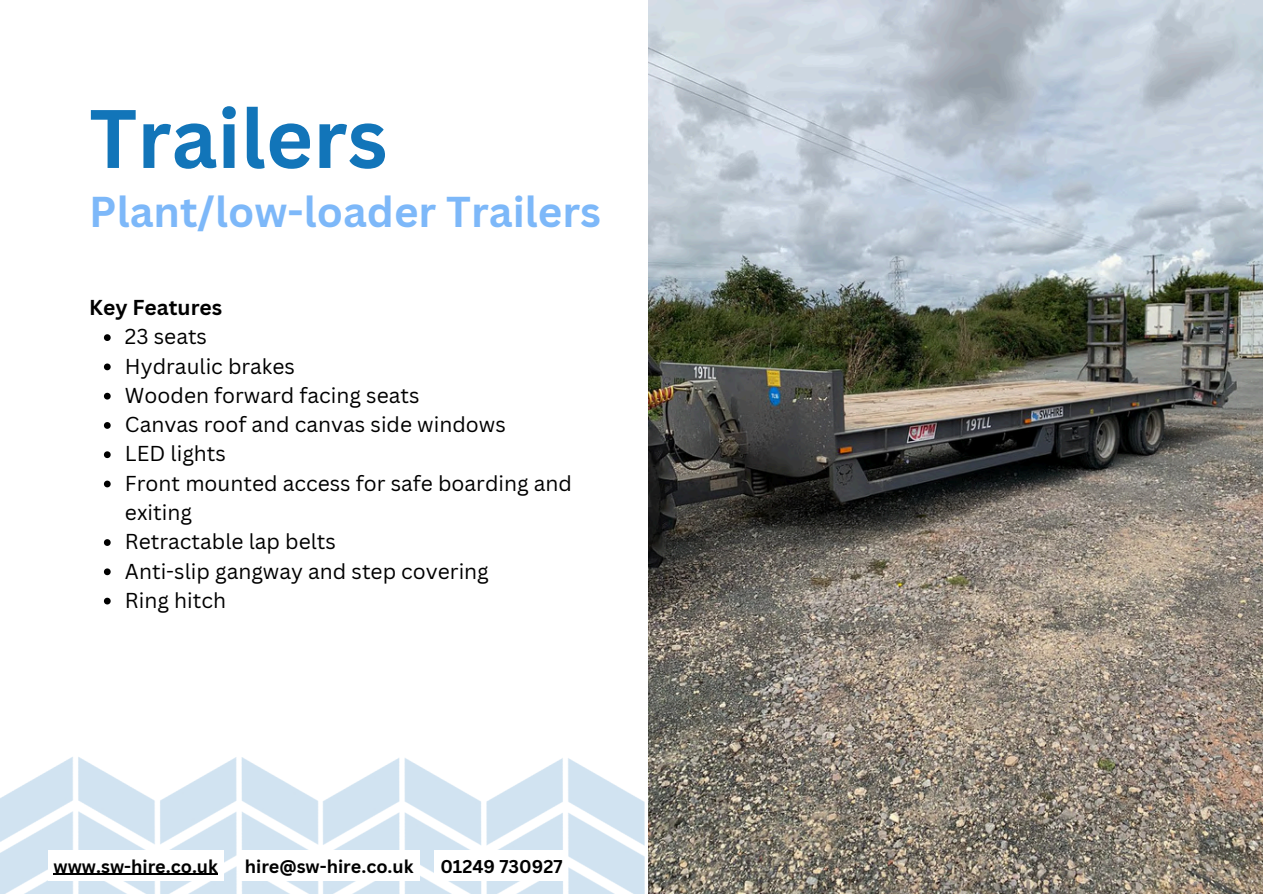
<style>
.page{position:relative;width:1263px;height:894px;background:#fff}
.page>*{position:absolute;margin:0;border:0;box-sizing:border-box;transform-origin:0 0}
.t1{font:700 81px "Canva Sans";color:#1275b9}
.t2{font:700 42px "Canva Sans";color:#7db8f9}
.t3{font:21px/29.2px "Canva Sans";color:#000}
.t4{font:700 21px "Canva Sans";color:#000}
.t5{font:700 18px "Canva Sans";color:#000}
</style>
<div class="page">
<img style="left:0;top:757px;width:645px;height:136px">
<img style="left:649px;top:0;width:614px;height:893px">
<svg style="left:104px;top:334px;width:7px;height:7px"></svg>
<svg style="left:104px;top:363px;width:7px;height:7px"></svg>
<svg style="left:104px;top:392px;width:7px;height:7px"></svg>
<svg style="left:104px;top:422px;width:7px;height:6px"></svg>
<svg style="left:104px;top:451px;width:7px;height:7px"></svg>
<svg style="left:104px;top:480px;width:7px;height:7px"></svg>
<svg style="left:104px;top:539px;width:7px;height:6px"></svg>
<svg style="left:104px;top:568px;width:7px;height:7px"></svg>
<svg style="left:104px;top:597px;width:7px;height:7px"></svg>
<div style="left:48px;top:850px;width:176px;height:30px;background:#fff"></div>
<hr style="left:54px;top:873px;width:164px;height:1px;background:#000">
<div style="left:239px;top:850px;width:180px;height:30px;background:#fff"></div>
<div style="left:435px;top:850px;width:133px;height:30px;background:#fff"></div>
<h2 class="t1" style="left:89px;top:81px;width:300px">Trailers</h2>
<h3 class="t2" style="left:89px;top:182px;width:513px">Plant/low-loader Trailers</h3>
<p class="t4" style="left:89px;top:292px;width:134px">Key Features</p>
<p class="t3" style="left:125px;top:321px;width:84px">23 seats</p>
<p class="t3" style="left:125px;top:351px;width:172px">Hydraulic brakes</p>
<p class="t3" style="left:125px;top:380px;width:296px">Wooden forward facing seats</p>
<p class="t3" style="left:125px;top:409px;width:382px">Canvas roof and canvas side windows</p>
<p class="t3" style="left:125px;top:438px;width:103px">LED lights</p>
<p class="t3" style="left:125px;top:468px;width:449px">Front mounted access for safe boarding and exiting</p>
<p class="t3" style="left:125px;top:526px;width:212px">Retractable lap belts</p>
<p class="t3" style="left:125px;top:555px;width:365px">Anti-slip gangway and step covering</p>
<p class="t3" style="left:125px;top:585px;width:103px">Ring hitch</p>
<p class="t5" style="left:54px;top:853px;width:166px">www.sw-hire.co.uk</p>
<p class="t5" style="left:245px;top:853px;width:170px">hire@sw-hire.co.uk</p>
<p class="t5" style="left:440px;top:853px;width:124px">01249 730927</p>
</div>
